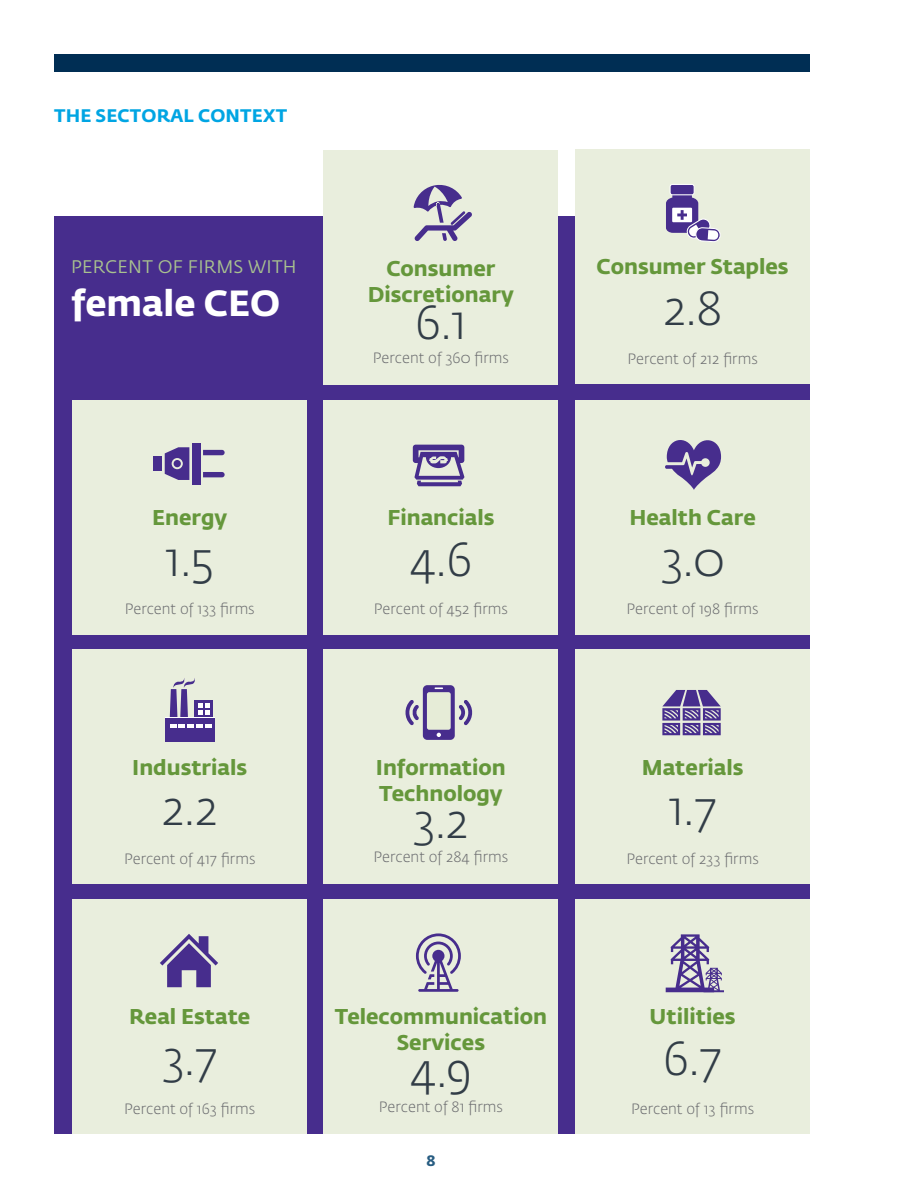
<style>
.page{position:relative;width:918px;height:1188px;background:#fff}
.page>*{position:absolute;margin:0;border:0;box-sizing:border-box;transform-origin:0 0}
.t1{font:300 47.25px "Fedra Sans Std";color:#323d47}
.t2{font:700 36px "Fedra Sans Std";color:#fff}
.t3{font:700 21.15px/26.1px "Fedra Sans Std";color:#65973b;text-align:center}
.Body_Subheads_2{font:700 18px "Fedra Sans Std";letter-spacing:.01em;color:#00a5e3}
.t4{font:18px "Fedra Sans Std";letter-spacing:.01em;color:#a9c28f}
.t5{font:700 15px "Fedra Sans Std";color:#285d82}
.t6{font:300 14.85px "Fedra Sans Std";color:#6c6d70}
</style>
<div class="page">
<div style="left:54px;top:54px;width:756px;height:18px;background:#002e54"></div>
<div style="left:54px;top:216px;width:756px;height:918px;background:#472d8d"></div>
<div style="left:324px;top:150px;width:234px;height:235px;background:#e9eedd"></div>
<svg style="left:414px;top:185px;width:58px;height:56px"></svg>
<div style="left:575px;top:149px;width:235px;height:235px;background:#e9eedd"></div>
<svg style="left:666px;top:184px;width:55px;height:58px"></svg>
<div style="left:72px;top:400px;width:235px;height:235px;background:#e9eedd"></div>
<svg style="left:165px;top:447px;width:24px;height:33px"></svg>
<div style="left:192px;top:443px;width:9px;height:41px;background:#472d8d"></div>
<div style="left:153px;top:457px;width:9px;height:14px;background:#472d8d"></div>
<div style="left:174px;top:460px;width:7px;height:7px;background:#472d8d;border-radius:50%"></div>
<svg style="left:203px;top:450px;width:22px;height:5px"></svg>
<svg style="left:203px;top:472px;width:22px;height:5px"></svg>
<div style="left:324px;top:400px;width:234px;height:235px;background:#e9eedd"></div>
<svg style="left:413px;top:445px;width:51px;height:41px"></svg>
<div style="left:575px;top:400px;width:235px;height:235px;background:#e9eedd"></div>
<svg style="left:665px;top:440px;width:56px;height:50px"></svg>
<div style="left:72px;top:650px;width:235px;height:234px;background:#e9eedd"></div>
<div style="left:194px;top:700px;width:19px;height:19px;background:#472d8d"></div>
<div style="left:165px;top:717px;width:50px;height:23px;background:#fff"></div>
<div style="left:165px;top:718px;width:50px;height:24px;background:#472d8d"></div>
<svg style="left:169px;top:678px;width:42px;height:50px"></svg>
<div style="left:324px;top:650px;width:234px;height:234px;background:#e9eedd"></div>
<div style="left:423px;top:685px;width:32px;height:55px;background:#472d8d;border-radius:4px"></div>
<div style="left:427px;top:692px;width:24px;height:38px;background:#e6ecd7;border-radius:2px"></div>
<svg style="left:437px;top:733px;width:4px;height:4px"></svg>
<svg style="left:435px;top:687px;width:8px;height:2px"></svg>
<svg style="left:459px;top:700px;width:14px;height:25px"></svg>
<svg style="left:405px;top:700px;width:14px;height:25px"></svg>
<div style="left:575px;top:650px;width:235px;height:234px;background:#e9eedd"></div>
<svg style="left:662px;top:690px;width:59px;height:45px"></svg>
<div style="left:72px;top:899px;width:235px;height:235px;background:#e9eedd"></div>
<svg style="left:160px;top:934px;width:58px;height:53px"></svg>
<div style="left:324px;top:899px;width:234px;height:235px;background:#e9eedd"></div>
<svg style="left:416px;top:933px;width:45px;height:59px"></svg>
<div style="left:575px;top:899px;width:235px;height:235px;background:#e9eedd"></div>
<svg style="left:666px;top:934px;width:58px;height:58px"></svg>
<p class="Body_Subheads_2" style="left:54px;top:104px;width:235px">THE SECTORAL CONTEXT</p>
<p class="t4" style="left:71px;top:256px;width:227px">PERCENT OF FIRMS WITH</p>
<p class="t2" style="left:71px;top:280px;width:211px">female CEO</p>
<p class="t3" style="left:368px;top:255px;width:148px">Consumer<br>Discretionary</p>
<p class="t1" style="left:415px;top:294px;width:53px">6.1</p>
<p class="t6" style="left:373px;top:349px;width:138px">Percent of 360 firms</p>
<p class="t3" style="left:597px;top:254px;width:194px">Consumer Staples</p>
<p class="t1" style="left:663px;top:280px;width:61px">2.8</p>
<p class="t6" style="left:627px;top:350px;width:132px">Percent of 212 firms</p>
<p class="t3" style="left:152px;top:504px;width:76px">Energy</p>
<p class="t1" style="left:165px;top:531px;width:50px">1.5</p>
<p class="t6" style="left:125px;top:600px;width:131px">Percent of 133 firms</p>
<p class="t3" style="left:132px;top:754px;width:116px">Industrials</p>
<p class="t1" style="left:161px;top:780px;width:58px">2.2</p>
<p class="t6" style="left:124px;top:850px;width:133px">Percent of 417 firms</p>
<p class="t3" style="left:129px;top:1004px;width:123px">Real Estate</p>
<p class="t1" style="left:162px;top:1030px;width:57px">3.7</p>
<p class="t6" style="left:124px;top:1100px;width:133px">Percent of 163 firms</p>
<p class="t3" style="left:387px;top:504px;width:108px">Financials</p>
<p class="t1" style="left:409px;top:531px;width:64px">4.6</p>
<p class="t6" style="left:374px;top:600px;width:136px">Percent of 452 firms</p>
<p class="t3" style="left:376px;top:754px;width:131px;text-align:left">Information<br>Technology</p>
<p class="t1" style="left:413px;top:793px;width:57px">3.2</p>
<p class="t6" style="left:374px;top:848px;width:136px">Percent of 284 firms</p>
<p class="t3" style="left:335px;top:1004px;width:214px">Telecommunication<br>Services</p>
<p class="t1" style="left:410px;top:1043px;width:63px">4.9</p>
<p class="t6" style="left:379px;top:1097px;width:125px">Percent of 81 firms</p>
<p class="t5" style="left:426px;top:1151px;width:11px">8</p>
<p class="t3" style="left:629px;top:504px;width:128px">Health Care</p>
<p class="t1" style="left:661px;top:531px;width:65px">3.0</p>
<p class="t6" style="left:627px;top:600px;width:134px">Percent of 198 firms</p>
<p class="t3" style="left:642px;top:754px;width:103px">Materials</p>
<p class="t1" style="left:668px;top:780px;width:50px">1.7</p>
<p class="t6" style="left:626px;top:850px;width:134px">Percent of 233 firms</p>
<p class="t3" style="left:650px;top:1004px;width:87px">Utilities</p>
<p class="t1" style="left:663px;top:1030px;width:60px">6.7</p>
<p class="t6" style="left:631px;top:1100px;width:124px">Percent of 13 firms</p>
</div>
